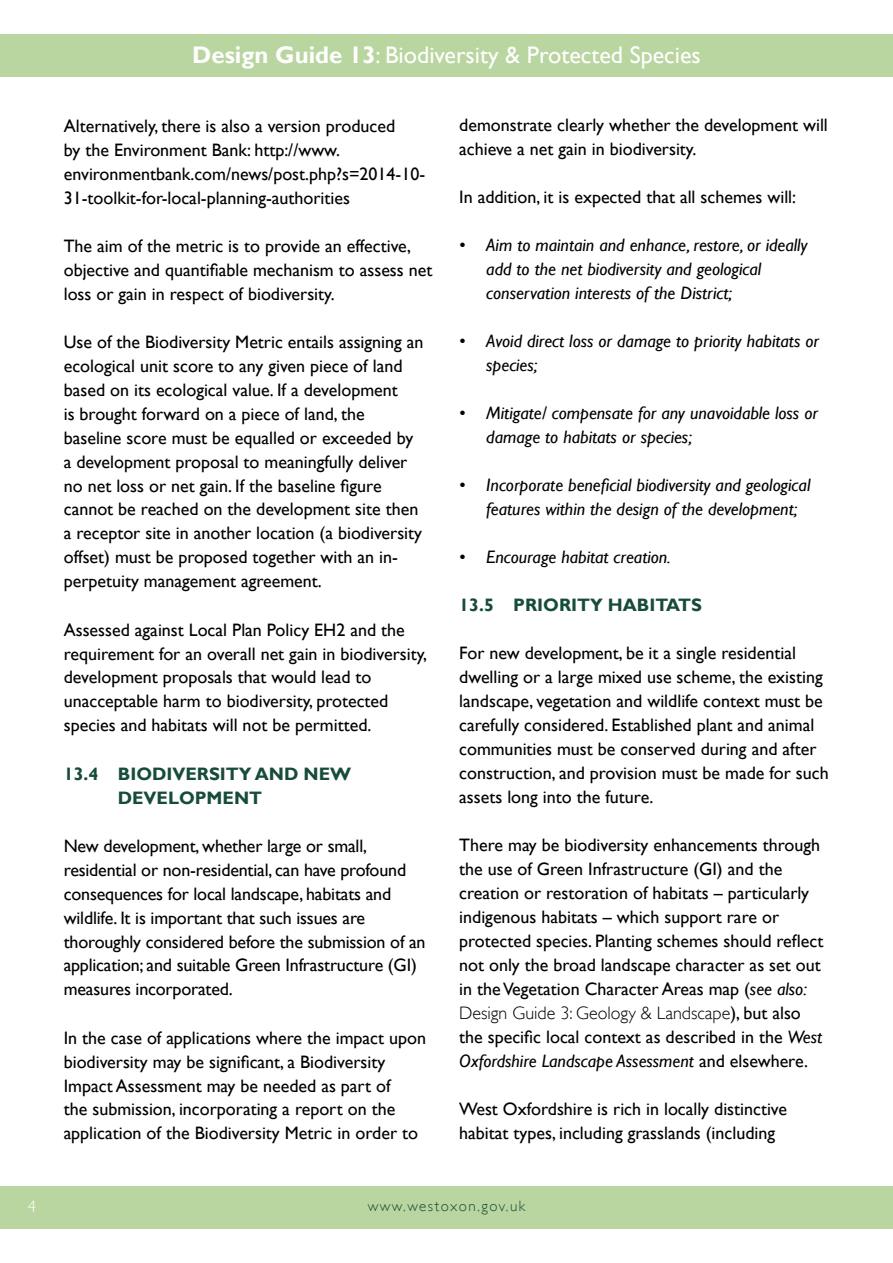
<style>
.page{position:relative;width:893px;height:1263px;background:#fff}
.page>*{position:absolute;margin:0;border:0;box-sizing:border-box;transform-origin:0 0}
.t1{font:24px "Gill Sans";color:#fff}
.t2{font:18px/24px "Gill Sans";color:#000}
.t3{font:italic 18px/24px "Gill Sans";color:#000}
.t4{font:700 18px/24px "Gill Sans";color:#174c38}
.t5{font:300 16.5px "Gill Sans";color:#fff}
.t6{font:300 15px "Gill Sans";letter-spacing:.1em;color:#174c38}
.s1{font-weight:700}
.s2{font-style:italic}
.s3{font-weight:300}
</style>
<div class="page">
<div style="left:0;top:1186px;width:893px;height:43px;background:#b9d5a0"></div>
<div style="left:0;top:34px;width:893px;height:43px;background:#b9d5a0"></div>
<h1 class="t1" style="left:192px;top:41px;width:510px"><span class="s1">Design Guide 13</span>: Biodiversity &amp; Protected Species</h1>
<p class="t2" style="left:64px;top:114px;width:363px">Alternatively, there is also a version produced<br>by the Environment Bank: http://www. environmentbank.com/news/post.php?s=2014-10- 31-toolkit-for-local-planning-authorities</p>
<p class="t2" style="left:64px;top:234px;width:370px">The aim of the metric is to provide an effective, objective and quantifiable mechanism to assess net loss or gain in respect of biodiversity.</p>
<p class="t2" style="left:64px;top:330px;width:361px">Use of the Biodiversity Metric entails assigning an ecological unit score to any given piece of land based on its ecological value. If a development<br>is brought forward on a piece of land, the baseline score must be equalled or exceeded by a development proposal to meaningfully deliver no net loss or net gain. If the baseline figure cannot be reached on the development site then a receptor site in another location (a biodiversity offset) must be proposed together with an in&shy;perpetuity management agreement.</p>
<p class="t2" style="left:64px;top:618px;width:365px">Assessed against Local Plan Policy EH2 and the requirement for an overall net gain in biodiversity, development proposals that would lead to unacceptable harm to biodiversity, protected species and habitats will not be permitted.</p>
<p class="t4" style="left:118px;top:762px;width:235px;text-indent:-54px">13.4 BIODIVERSITY AND NEW<br>DEVELOPMENT</p>
<p class="t2" style="left:64px;top:834px;width:363px">New development, whether large or small, residential or non-residential, can have profound consequences for local landscape, habitats and wildlife. It is important that such issues are thoroughly considered before the submission of an application; and suitable Green Infrastructure (GI) measures incorporated.</p>
<p class="t2" style="left:64px;top:1026px;width:364px">In the case of applications where the impact upon biodiversity may be significant, a Biodiversity Impact Assessment may be needed as part of<br>the submission, incorporating a report on the application of the Biodiversity Metric in order to</p>
<p class="t2" style="left:459px;top:114px;width:370px">demonstrate clearly whether the development will achieve a net gain in biodiversity.</p>
<p class="t2" style="left:459px;top:186px;width:338px">In addition, it is expected that all schemes will:</p>
<p class="t3" style="left:486px;top:234px;width:323px;text-indent:-27px">• Aim to maintain and enhance, restore, or ideally add to the net biodiversity and geological conservation interests of the District;</p>
<p class="t3" style="left:486px;top:330px;width:334px;text-indent:-27px">• Avoid direct loss or damage to priority habitats or species;</p>
<p class="t3" style="left:486px;top:402px;width:333px;text-indent:-27px">• Mitigate/ compensate for any unavoidable loss or damage to habitats or species;</p>
<p class="t3" style="left:486px;top:474px;width:326px;text-indent:-27px">• Incorporate beneficial biodiversity and geological features within the design of the development;</p>
<p class="t3" style="left:459px;top:546px;width:213px">• Encourage habitat creation.</p>
<p class="t4" style="left:459px;top:594px;width:244px">13.5 PRIORITY HABITATS</p>
<p class="t2" style="left:459px;top:642px;width:371px">For new development, be it a single residential dwelling or a large mixed use scheme, the existing landscape, vegetation and wildlife context must be carefully considered. Established plant and animal communities must be conserved during and after construction, and provision must be made for such assets long into the future.</p>
<p class="t2" style="left:459px;top:834px;width:366px">There may be biodiversity enhancements through the use of Green Infrastructure (GI) and the creation or restoration of habitats – particularly indigenous habitats – which support rare or protected species. Planting schemes should reflect not only the broad landscape character as set out in the Vegetation Character Areas map (<span class="s2">see also:<br></span><span class="s3">Design Guide 3: Geology &amp; Landscape</span>), but also the specific local context as described in the <span class="s2">West Oxfordshire Landscape Assessment</span> and elsewhere.</p>
<p class="t2" style="left:459px;top:1098px;width:329px">West Oxfordshire is rich in locally distinctive habitat types, including grasslands (including</p>
<p class="t5" style="left:28px;top:1197px;width:10px">4</p>
<p class="t6" style="left:368px;top:1197px;width:159px">www.westoxon.gov.uk</p>
</div>
